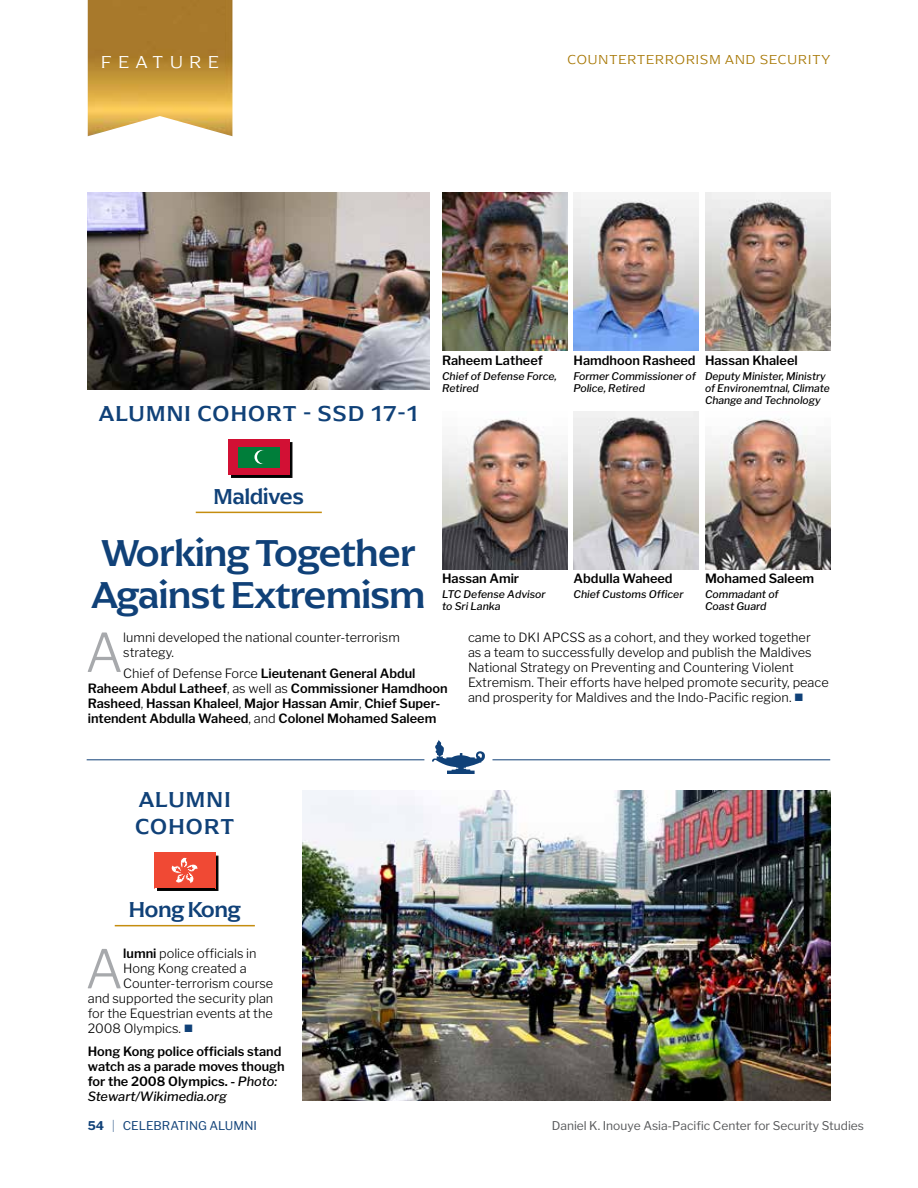
<style>
.page{position:relative;width:918px;height:1188px;background:#fff}
.page>*{position:absolute;margin:0;border:0;box-sizing:border-box;transform-origin:0 0}
.t1{font:300 53.25px "Libre Franklin";color:#a7a9ac}
.t2{font:500 39px/42px "Arpona";letter-spacing:-.025em;color:#104178}
.t3{font:500 22.5px/27px "Arpona";letter-spacing:.055em;color:#104178}
.t4{font:500 22.5px "Arpona";letter-spacing:-.025em;color:#104178}
.t5{font:300 18px "Arpona";letter-spacing:.375em;color:#fff}
.t6{font:300 13.5px "Arpona";letter-spacing:.075em;color:#a87806}
.t7{font:300 12.75px/15px "Libre Franklin";color:#000}
.t8{font:600 12.75px/15px "Libre Franklin";color:#000}
.t9{font:12px "Libre Franklin";color:#58595b}
.t10{font:12px "Libre Franklin";color:#104178}
.t11{font:italic 500 10.5px/12px "Libre Franklin";color:#000}
.s1{font-weight:300}
.s2{color:#104178}
.s3{font-weight:600}
.s4{font-weight:500;font-style:italic}
.s5{font-weight:700}
.s6{font-weight:100}
</style>
<div class="page">
<img style="left:88px;top:193px;width:342px;height:197px">
<img style="left:302px;top:790px;width:528px;height:310px">
<img style="left:88px;top:0;width:144px;height:136px">
<img style="left:705px;top:418px;width:125px;height:152px">
<img style="left:574px;top:412px;width:125px;height:158px">
<img style="left:442px;top:418px;width:125px;height:152px">
<img style="left:705px;top:193px;width:125px;height:158px">
<img style="left:574px;top:193px;width:125px;height:158px">
<img style="left:442px;top:193px;width:125px;height:158px">
<hr style="left:196px;top:512px;width:126px;height:1px;background:#c58d0f">
<svg style="left:231px;top:442px;width:61px;height:36px"></svg>
<div style="left:228px;top:439px;width:61px;height:36px;background:#d21034"></div>
<div style="left:238px;top:447px;width:41px;height:20px;background:#007e3a"></div>
<svg style="left:254px;top:450px;width:14px;height:14px"></svg>
<div style="left:257px;top:450px;width:14px;height:14px;background:#007e3a;border-radius:50%"></div>
<svg style="left:432px;top:740px;width:53px;height:34px"></svg>
<hr style="left:87px;top:759px;width:337px;height:1px;background:#104178">
<hr style="left:492px;top:759px;width:338px;height:1px;background:#104178">
<hr style="left:115px;top:925px;width:140px;height:1px;background:#c58d0f">
<svg style="left:157px;top:855px;width:61px;height:36px"></svg>
<svg style="left:154px;top:853px;width:61px;height:35px;background:#f15744"></svg>
<h3 class="t5" style="left:101px;top:51px;width:119px">FEATURE</h3>
<p class="t6" style="left:568px;top:51px;width:264px">COUNTERTERRORISM AND SECURITY</p>
<h3 class="t3" style="left:99px;top:400px;width:320px">ALUMNI COHORT - SSD 17-1</h3>
<p class="t8" style="left:442px;top:353px;width:102px">Raheem Latheef</p>
<p class="t11" style="left:442px;top:370px;width:116px">Chief of Defense Force,<br>Retired</p>
<p class="t8" style="left:574px;top:353px;width:124px">Hamdhoon Rasheed</p>
<p class="t11" style="left:574px;top:370px;width:124px">Former Commissioner of<br>Police, Retired</p>
<p class="t8" style="left:705px;top:353px;width:94px">Hassan Khaleel</p>
<p class="t11" style="left:705px;top:370px;width:126px">Deputy Minister, Ministry of Environemtnal, Climate<br>Change and Technology</p>
<h3 class="t4" style="left:214px;top:483px;width:92px">Maldives</h3>
<h2 class="t2" style="left:92px;top:532px;width:335px">Working Together<br>Against Extremism</h2>
<p class="t8" style="left:442px;top:571px;width:79px">Hassan Amir</p>
<p class="t11" style="left:442px;top:589px;width:105px">LTC Defense Advisor to Sri Lanka</p>
<p class="t8" style="left:574px;top:571px;width:101px">Abdulla Waheed</p>
<p class="t11" style="left:574px;top:589px;width:111px">Chief Customs Officer</p>
<p class="t8" style="left:705px;top:571px;width:111px">Mohamed Saleem</p>
<p class="t11" style="left:705px;top:589px;width:75px">Commadant of<br>Coast Guard</p>
<h1 class="t1" style="left:85px;top:621px;width:40px">A</h1>
<p class="t7" style="left:123px;top:630px;width:278px">lumni developed the national counter-terrorism strategy.</p>
<p class="t8" style="left:88px;top:666px;width:362px;text-indent:36px"><span class="s1">Chief of Defense Force</span> Lieutenant General Abdul Raheem Abdul Latheef<span class="s1">, as well as</span> Commissioner Hamdhoon Rasheed<span class="s1">,</span> Hassan Khaleel<span class="s1">,</span> Major Hassan Amir<span class="s1">,</span> Chief Super&shy;intendent Abdulla Waheed<span class="s1">, and</span> Colonel Mohamed Saleem</p>
<p class="t7" style="left:468px;top:630px;width:362px">came to DKI APCSS as a cohort, and they worked together<br>as a team to successfully develop and publish the Maldives National Strategy on Preventing and Countering Violent Extremism. Their efforts have helped promote security, peace and prosperity for Maldives and the Indo-Pacific region. <span class="s2">■</span></p>
<h3 class="t3" style="left:135px;top:786px;width:101px">ALUMNI<br>COHORT</h3>
<h3 class="t4" style="left:129px;top:896px;width:113px">Hong Kong</h3>
<h1 class="t1" style="left:85px;top:937px;width:40px">A</h1>
<p class="t7" style="left:123px;top:946px;width:135px"><span class="s3">lumni</span> police officials in</p>
<p class="t7" style="left:123px;top:961px;width:125px">Hong Kong created a</p>
<p class="t7" style="left:123px;top:976px;width:152px">Counter-terrorism course</p>
<p class="t7" style="left:88px;top:991px;width:187px">and supported the security plan</p>
<p class="t7" style="left:88px;top:1006px;width:187px">for the Equestrian events at the</p>
<p class="t7" style="left:88px;top:1021px;width:107px">2008 Olympics. <span class="s2">■</span></p>
<p class="t8" style="left:88px;top:1044px;width:198px">Hong Kong police officials stand watch as a parade moves though for the 2008 Olympics. - <span class="s4">Photo:<br>Stewart/Wikimedia.org</span></p>
<p class="t10" style="left:88px;top:1118px;width:171px"><span class="s5">54</span> <span class="s6">|</span> CELEBRATING ALUMNI</p>
<p class="t9" style="left:552px;top:1118px;width:314px">Daniel K. Inouye Asia-Pacific Center for Security Studies</p>
</div>
